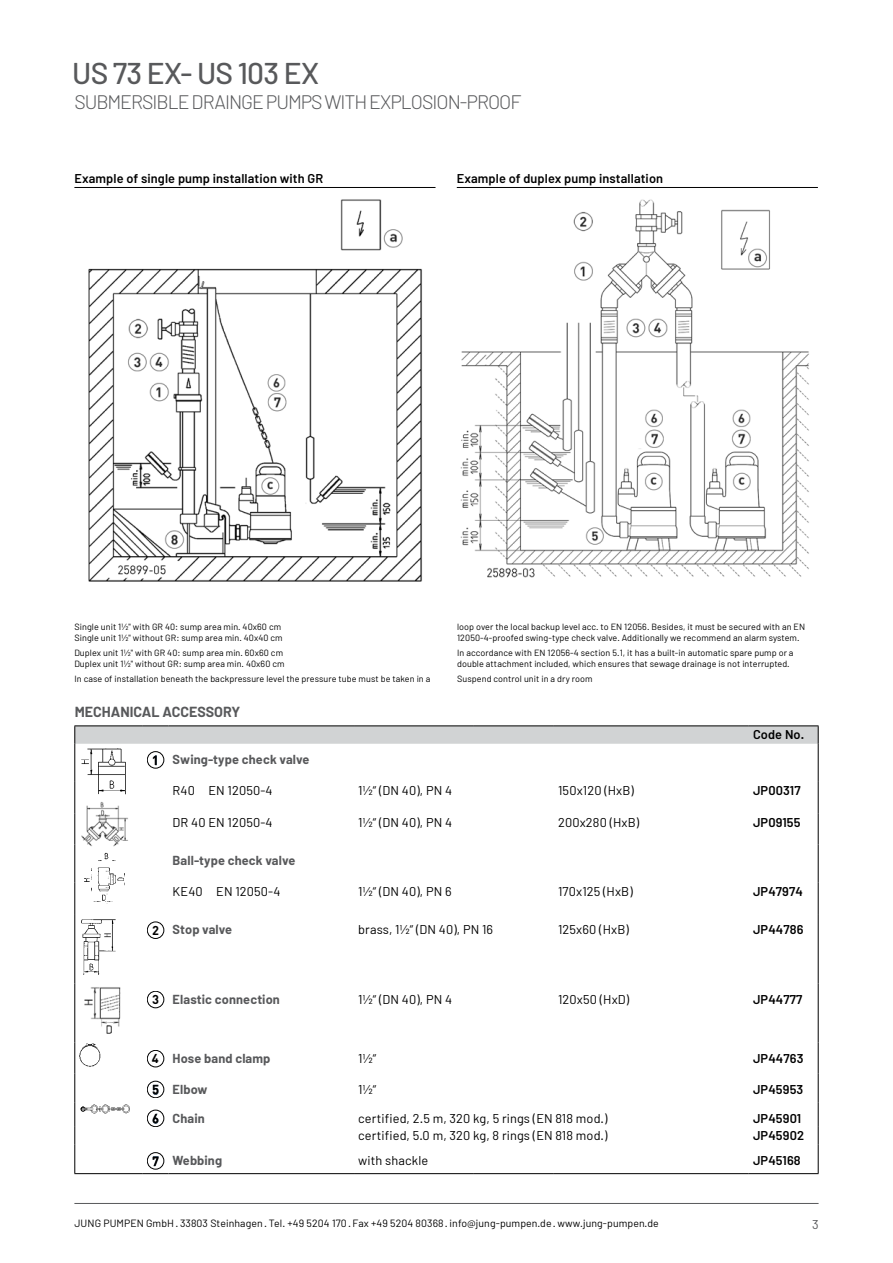
<style>
.page{position:relative;width:893px;height:1263px;background:#fff}
.page>*{position:absolute;margin:0;border:0;box-sizing:border-box;transform-origin:0 0}
.t1{font:500 30px "Barlow";letter-spacing:-.025em;color:#58595b}
.t2{font:300 19.5px "Barlow";letter-spacing:-.05em;color:#58595b}
.t3{font:700 14.25px "Barlow";color:#58595b}
.t4{font:12.75px "Barlow";letter-spacing:.01em;color:#000}
.t5{font:600 12.75px "Barlow";letter-spacing:.01em;color:#000}
.t6{font:700 12.75px "Barlow";letter-spacing:.01em;color:#58595b}
.t7{font:12.75px "Barlow";color:#58595b}
.t8{font:10.5px "Barlow";letter-spacing:.01em;color:#000}
.t9{font:9px/10.8px "Barlow";letter-spacing:.01em;color:#000}
.s1{font-family:"DIN Pro";color:#000}
</style>
<div class="page">
<hr style="left:74px;top:1203px;width:745px;height:1px;background:#58595b">
<hr style="left:818px;top:744px;width:1px;height:38px;background:#000">
<hr style="left:818px;top:844px;width:1px;height:39px;background:#000">
<svg style="left:74px;top:725px;width:745px;height:19px;background:#cbcdce"></svg>
<hr style="left:168px;top:725px;width:186px;height:1px;background:#000">
<hr style="left:354px;top:725px;width:119px;height:1px;background:#000">
<hr style="left:473px;top:725px;width:81px;height:1px;background:#000">
<hr style="left:554px;top:725px;width:195px;height:1px;background:#000">
<hr style="left:749px;top:725px;width:70px;height:1px;background:#000">
<hr style="left:818px;top:782px;width:1px;height:31px;background:#000">
<hr style="left:818px;top:813px;width:1px;height:31px;background:#000">
<hr style="left:74px;top:744px;width:1px;height:38px;background:#000">
<hr style="left:74px;top:782px;width:1px;height:31px;background:#000">
<hr style="left:74px;top:813px;width:1px;height:31px;background:#000">
<hr style="left:74px;top:844px;width:1px;height:39px;background:#000">
<hr style="left:74px;top:883px;width:1px;height:31px;background:#000">
<hr style="left:818px;top:883px;width:1px;height:31px;background:#000">
<hr style="left:74px;top:914px;width:1px;height:69px;background:#000">
<hr style="left:818px;top:914px;width:1px;height:69px;background:#000">
<hr style="left:74px;top:983px;width:1px;height:59px;background:#000">
<hr style="left:818px;top:983px;width:1px;height:59px;background:#000">
<hr style="left:74px;top:1042px;width:1px;height:31px;background:#000">
<hr style="left:818px;top:1042px;width:1px;height:31px;background:#000">
<svg style="left:74px;top:1073px;width:1px;height:100px"></svg>
<svg style="left:818px;top:1073px;width:1px;height:100px"></svg>
<hr style="left:74px;top:1173px;width:69px;height:1px;background:#000">
<svg style="left:143px;top:1173px;width:25px;height:1px"></svg>
<hr style="left:168px;top:1173px;width:186px;height:1px;background:#000">
<hr style="left:354px;top:1173px;width:119px;height:1px;background:#000">
<hr style="left:473px;top:1173px;width:81px;height:1px;background:#000">
<hr style="left:554px;top:1173px;width:195px;height:1px;background:#000">
<hr style="left:749px;top:1173px;width:70px;height:1px;background:#000">
<img style="left:81px;top:748px;width:45px;height:47px">
<img style="left:81px;top:802px;width:47px;height:45px">
<img style="left:84px;top:852px;width:41px;height:52px">
<div style="left:147px;top:751px;width:17px;height:17px;border:1px solid #000;border-radius:50%"></div>
<svg style="left:153px;top:755px;width:4px;height:10px"></svg>
<img style="left:81px;top:919px;width:35px;height:56px">
<div style="left:147px;top:922px;width:17px;height:17px;border:1px solid #000;border-radius:50%"></div>
<img style="left:84px;top:987px;width:37px;height:47px">
<div style="left:147px;top:991px;width:17px;height:17px;border:1px solid #000;border-radius:50%"></div>
<img style="left:79px;top:1044px;width:21px;height:22px">
<div style="left:147px;top:1050px;width:17px;height:17px;border:1px solid #000;border-radius:50%"></div>
<div style="left:147px;top:1081px;width:17px;height:17px;border:1px solid #000;border-radius:50%"></div>
<svg style="left:152px;top:1084px;width:7px;height:11px"></svg>
<img style="left:80px;top:1104px;width:50px;height:10px">
<div style="left:147px;top:1110px;width:17px;height:17px;border:1px solid #000;border-radius:50%"></div>
<svg style="left:152px;top:1113px;width:7px;height:11px"></svg>
<div style="left:147px;top:1152px;width:17px;height:17px;border:1px solid #000;border-radius:50%"></div>
<svg style="left:153px;top:1156px;width:6px;height:10px"></svg>
<hr style="left:74px;top:187px;width:361px;height:1px;background:#000">
<img style="left:88px;top:199px;width:334px;height:383px">
<hr style="left:457px;top:187px;width:361px;height:1px;background:#000">
<img style="left:460px;top:199px;width:349px;height:379px">
<h1 class="t1" style="left:72px;top:55px;width:248px">US 73 EX- US 103 EX</h1>
<h2 class="t2" style="left:74px;top:90px;width:449px">SUBMERSIBLE DRAINGE PUMPS WITH EXPLOSION-PROOF</h2>
<h3 class="t5" style="left:74px;top:170px;width:250px">Example of single pump installation with GR</h3>
<h3 class="t5" style="left:457px;top:170px;width:208px">Example of duplex pump installation</h3>
<p class="t9" style="left:74px;top:621px;width:210px">Single unit 1½" with GR 40: sump area min. 40x60 cm<br>Single unit 1½" without GR: sump area min. 40x40 cm</p>
<p class="t9" style="left:74px;top:647px;width:212px">Duplex unit 1½" with GR 40: sump area min. 60x60 cm<br>Duplex unit 1½" without GR: sump area min. 40x60 cm</p>
<p class="t9" style="left:74px;top:673px;width:357px">In case of installation beneath the backpressure level the pressure tube must be taken in a</p>
<h3 class="t3" style="left:75px;top:703px;width:167px">MECHANICAL ACCESSORY</h3>
<p class="t9" style="left:457px;top:621px;width:350px">loop over the local backup level acc. to EN 12056. Besides, it must be secured with an EN<br>12050-4-proofed swing-type check valve. Additionally we recommend an alarm system.</p>
<p class="t9" style="left:457px;top:647px;width:338px">In accordance with EN 12056-4 section 5.1, it has a built-in automatic spare pump or a double attachment included, which ensures that sewage drainage is not interrupted.</p>
<p class="t9" style="left:457px;top:673px;width:137px">Suspend control unit in a dry room</p>
<h3 class="t5" style="left:753px;top:727px;width:53px">Code No.</h3>
<h3 class="t6" style="left:152px;top:752px;width:159px"><span class="s1">1</span> Swing-type check valve</h3>
<h3 class="t4" style="left:173px;top:783px;width:102px">R40 EN 12050-4</h3>
<h3 class="t4" style="left:358px;top:783px;width:95px">1½“ (DN 40), PN 4</h3>
<h3 class="t4" style="left:558px;top:783px;width:77px">150x120 (HxB)</h3>
<h3 class="t5" style="left:753px;top:783px;width:49px">JP00317</h3>
<h3 class="t4" style="left:173px;top:814px;width:101px">DR 40 EN 12050-4</h3>
<h3 class="t4" style="left:358px;top:814px;width:95px">1½“ (DN 40), PN 4</h3>
<h3 class="t4" style="left:558px;top:814px;width:83px">200x280 (HxB)</h3>
<h3 class="t5" style="left:753px;top:814px;width:49px">JP09155</h3>
<h3 class="t6" style="left:173px;top:852px;width:124px">Ball-type check valve</h3>
<h3 class="t4" style="left:173px;top:884px;width:109px">KE40 EN 12050-4</h3>
<h3 class="t4" style="left:358px;top:884px;width:95px">1½“ (DN 40), PN 6</h3>
<h3 class="t4" style="left:558px;top:884px;width:76px">170x125 (HxB)</h3>
<h3 class="t5" style="left:753px;top:884px;width:51px">JP47974</h3>
<h3 class="t6" style="left:152px;top:922px;width:82px"><span class="s1">2</span> Stop valve</h3>
<h3 class="t4" style="left:358px;top:922px;width:136px">brass, 1½“ (DN 40), PN 16</h3>
<h3 class="t4" style="left:558px;top:922px;width:72px">125x60 (HxB)</h3>
<h3 class="t5" style="left:753px;top:922px;width:52px">JP44786</h3>
<h3 class="t6" style="left:152px;top:991px;width:129px"><span class="s1">3</span> Elastic connection</h3>
<h3 class="t4" style="left:358px;top:991px;width:95px">1½“ (DN 40), PN 4</h3>
<h3 class="t4" style="left:558px;top:991px;width:73px">120x50 (HxD)</h3>
<h3 class="t5" style="left:753px;top:991px;width:51px">JP44777</h3>
<h3 class="t6" style="left:152px;top:1050px;width:120px"><span class="s1">4</span> Hose band clamp</h3>
<h3 class="t4" style="left:358px;top:1050px;width:20px">1½“</h3>
<h3 class="t5" style="left:753px;top:1050px;width:52px">JP44763</h3>
<h3 class="t6" style="left:152px;top:1081px;width:57px"><span class="s1">5</span> Elbow</h3>
<h3 class="t4" style="left:358px;top:1081px;width:20px">1½“</h3>
<h3 class="t5" style="left:753px;top:1081px;width:52px">JP45953</h3>
<h3 class="t6" style="left:152px;top:1110px;width:54px"><span class="s1">6</span> Chain</h3>
<h3 class="t4" style="left:358px;top:1110px;width:251px">certified, 2.5 m, 320 kg, 5 rings (EN 818 mod.)</h3>
<h3 class="t5" style="left:753px;top:1110px;width:50px">JP45901</h3>
<h3 class="t4" style="left:358px;top:1128px;width:251px">certified, 5.0 m, 320 kg, 8 rings (EN 818 mod.)</h3>
<h3 class="t5" style="left:753px;top:1128px;width:53px">JP45902</h3>
<h3 class="t6" style="left:152px;top:1152px;width:71px"><span class="s1">7</span> Webbing</h3>
<h3 class="t4" style="left:358px;top:1153px;width:72px">with shackle</h3>
<h3 class="t5" style="left:753px;top:1152px;width:49px">JP45168</h3>
<p class="t8" style="left:74px;top:1216px;width:586px">JUNG PUMPEN GmbH · 33803 Steinhagen · Tel. +49 5204 170 · Fax +49 5204 80368 · info@jung-pumpen.de · www.jung-pumpen.de</p>
<h3 class="t7" style="left:812px;top:1216px;width:8px">3</h3>
</div>
